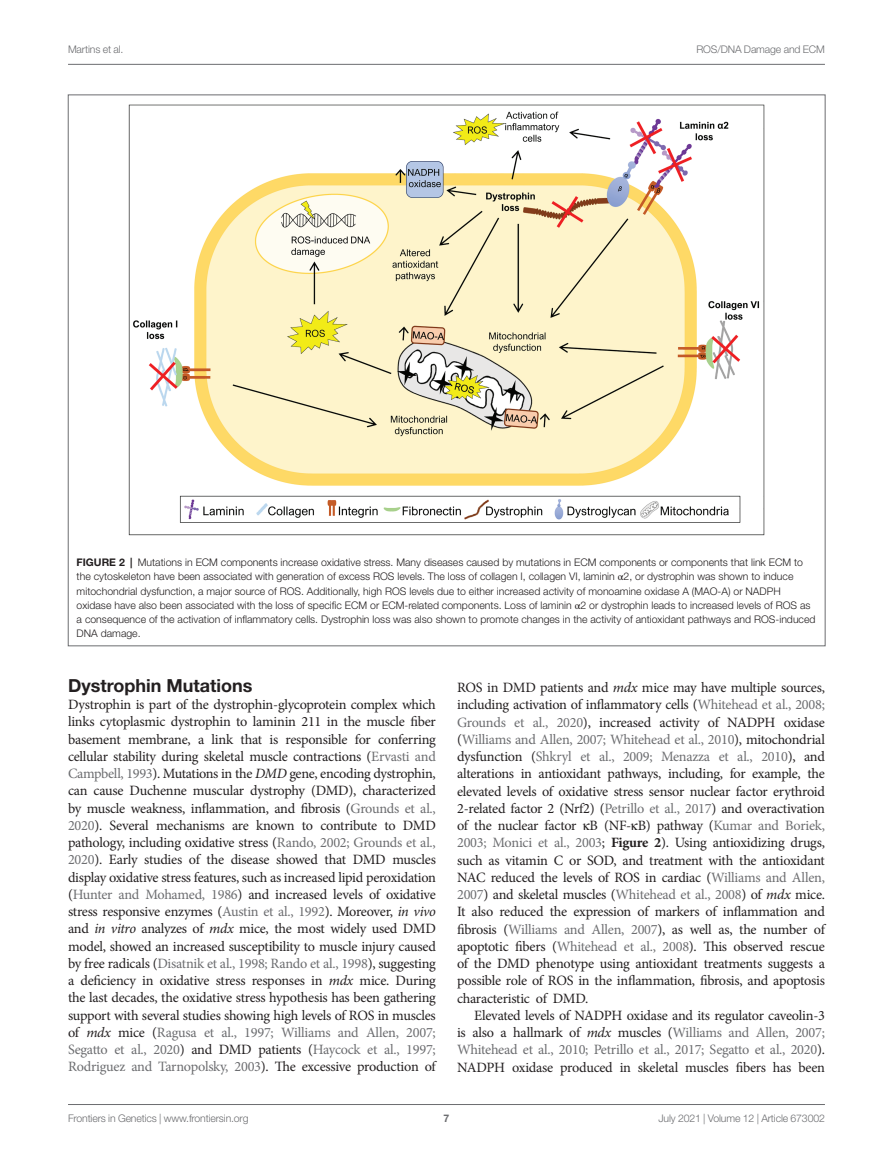
<style>
.page{position:relative;width:893px;height:1170px;background:#fff}
.page>*{position:absolute;margin:0;border:0;box-sizing:border-box;transform-origin:0 0}
.HEAD_2{font:700 18px "Helvetica Neue LT Std";color:#231f20}
.TEXT_FLUSH{font:14.25px/17.2px "Minion Pro";letter-spacing:-.02em;color:#231f20;text-align:justify}
.TEXT{font:14.25px/17.2px "Minion Pro";letter-spacing:-.02em;color:#231f20;text-align:justify}
.FIG_LEG{font:300 10.5px/14.2px "Helvetica Neue LT Std";color:#231f20}
.t1{font:300 10.5px "Helvetica Neue LT Std";letter-spacing:-.015em;color:#6c6d70}
.t2{font:700 10.5px "Helvetica Neue LT Std";color:#6c6d70}
.s1{font-weight:700}
.s2{font-family:"STIX General";font-weight:400}
.s3{color:#6c6d70}
.s4{font-style:italic}
.s5{font-family:"STIX General"}
</style>
<div class="page">
<hr style="left:68px;top:64px;width:757px;height:1px;background:#6c6d70">
<hr style="left:68px;top:1104px;width:757px;height:1px;background:#6c6d70">
<img style="left:128px;top:104px;width:637px;height:432px">
<p class="t1" style="left:68px;top:42px;width:57px">Martins et al.</p>
<p class="t1" style="left:696px;top:42px;width:130px">ROS/DNA Damage and ECM</p>
<p class="FIG_LEG" style="left:77px;top:555px;width:740px"><span class="s1">FIGURE 2 |</span> Mutations in ECM components increase oxidative stress. Many diseases caused by mutations in ECM components or components that link ECM to the cytoskeleton have been associated with generation of excess ROS levels. The loss of collagen I, collagen VI, laminin <span class="s2">α</span>2, or dystrophin was shown to induce mitochondrial dysfunction, a major source of ROS. Additionally, high ROS levels due to either increased activity of monoamine oxidase A (MAO-A) or NADPH oxidase have also been associated with the loss of specific ECM or ECM-related components. Loss of laminin <span class="s2">α</span>2 or dystrophin leads to increased levels of ROS as a consequence of the activation of inflammatory cells. Dystrophin loss was also shown to promote changes in the activity of antioxidant pathways and ROS-induced DNA damage.</p>
<p class="HEAD_2" style="left:68px;top:674px;width:186px">Dystrophin Mutations</p>
<p class="TEXT_FLUSH" style="left:68px;top:695px;width:369px">Dystrophin is part of the dystrophin-glycoprotein complex which links cytoplasmic dystrophin to laminin 211 in the muscle fiber basement membrane, a link that is responsible for conferring cellular stability during skeletal muscle contractions (<span class="s3">Ervasti and Campbell, 1993</span>). Mutations in the <span class="s4">DMD</span> gene, encoding dystrophin, can cause Duchenne muscular dystrophy (DMD), characterized by muscle weakness, inflammation, and fibrosis (<span class="s3">Grounds et al., 2020</span>). Several mechanisms are known to contribute to DMD pathology, including oxidative stress (<span class="s3">Rando, 2002; Grounds et al., 2020</span>). Early studies of the disease showed that DMD muscles display oxidative stress features, such as increased lipid peroxidation (<span class="s3">Hunter and Mohamed, 1986</span>) and increased levels of oxidative stress responsive enzymes (<span class="s3">Austin et al., 1992</span>). Moreover, <span class="s4">in vivo </span>and <span class="s4">in vitro</span> analyzes of <span class="s4">mdx</span> mice, the most widely used DMD model, showed an increased susceptibility to muscle injury caused by free radicals (<span class="s3">Disatnik et al., 1998; Rando et al., 1998</span>), suggesting a deficiency in oxidative stress responses in <span class="s4">mdx</span> mice. During the last decades, the oxidative stress hypothesis has been gathering support with several studies showing high levels of ROS in muscles of <span class="s4">mdx</span> mice (<span class="s3">Ragusa et al., 1997; Williams and Allen, 2007; Segatto et al., 2020</span>) and DMD patients (<span class="s3">Haycock et al., 1997; Rodriguez and Tarnopolsky, 2003</span>). The excessive production of</p>
<p class="TEXT_FLUSH" style="left:457px;top:678px;width:369px">ROS in DMD patients and <span class="s4">mdx</span> mice may have multiple sources, including activation of inflammatory cells (<span class="s3">Whitehead et al., 2008; Grounds et al., 2020</span>), increased activity of NADPH oxidase (<span class="s3">Williams and Allen, 2007; Whitehead et al., 2010</span>), mitochondrial dysfunction (<span class="s3">Shkryl et al., 2009; Menazza et al., 2010</span>), and alterations in antioxidant pathways, including, for example, the elevated levels of oxidative stress sensor nuclear factor erythroid 2-related factor 2 (Nrf2) (<span class="s3">Petrillo et al., 2017</span>) and overactivation of the nuclear factor <span class="s5">κ</span>B (NF-<span class="s5">κ</span>B) pathway (<span class="s3">Kumar and Boriek, 2003; Monici et al., 2003</span>; <span class="s1">Figure 2</span>). Using antioxidizing drugs, such as vitamin C or SOD, and treatment with the antioxidant NAC reduced the levels of ROS in cardiac (<span class="s3">Williams and Allen, 2007</span>) and skeletal muscles (<span class="s3">Whitehead et al., 2008</span>) of <span class="s4">mdx</span> mice.<br>It also reduced the expression of markers of inflammation and fibrosis (<span class="s3">Williams and Allen, 2007</span>), as well as, the number of apoptotic fibers (<span class="s3">Whitehead et al., 2008</span>). This observed rescue of the DMD phenotype using antioxidant treatments suggests a possible role of ROS in the inflammation, fibrosis, and apoptosis characteristic of DMD.</p>
<p class="TEXT" style="left:457px;top:1006px;width:369px;text-indent:17px">Elevated levels of NADPH oxidase and its regulator caveolin-3 is also a hallmark of <span class="s4">mdx</span> muscles (<span class="s3">Williams and Allen, 2007; Whitehead et al., 2010; Petrillo et al., 2017; Segatto et al., 2020</span>).<br>NADPH oxidase produced in skeletal muscles fibers has been</p>
<p class="t1" style="left:68px;top:1111px;width:182px">Frontiers in Genetics | www.frontiersin.org</p>
<p class="t2" style="left:444px;top:1111px;width:7px">7</p>
<p class="t1" style="left:658px;top:1111px;width:168px">July 2021 | Volume 12 | Article 673002</p>
</div>
